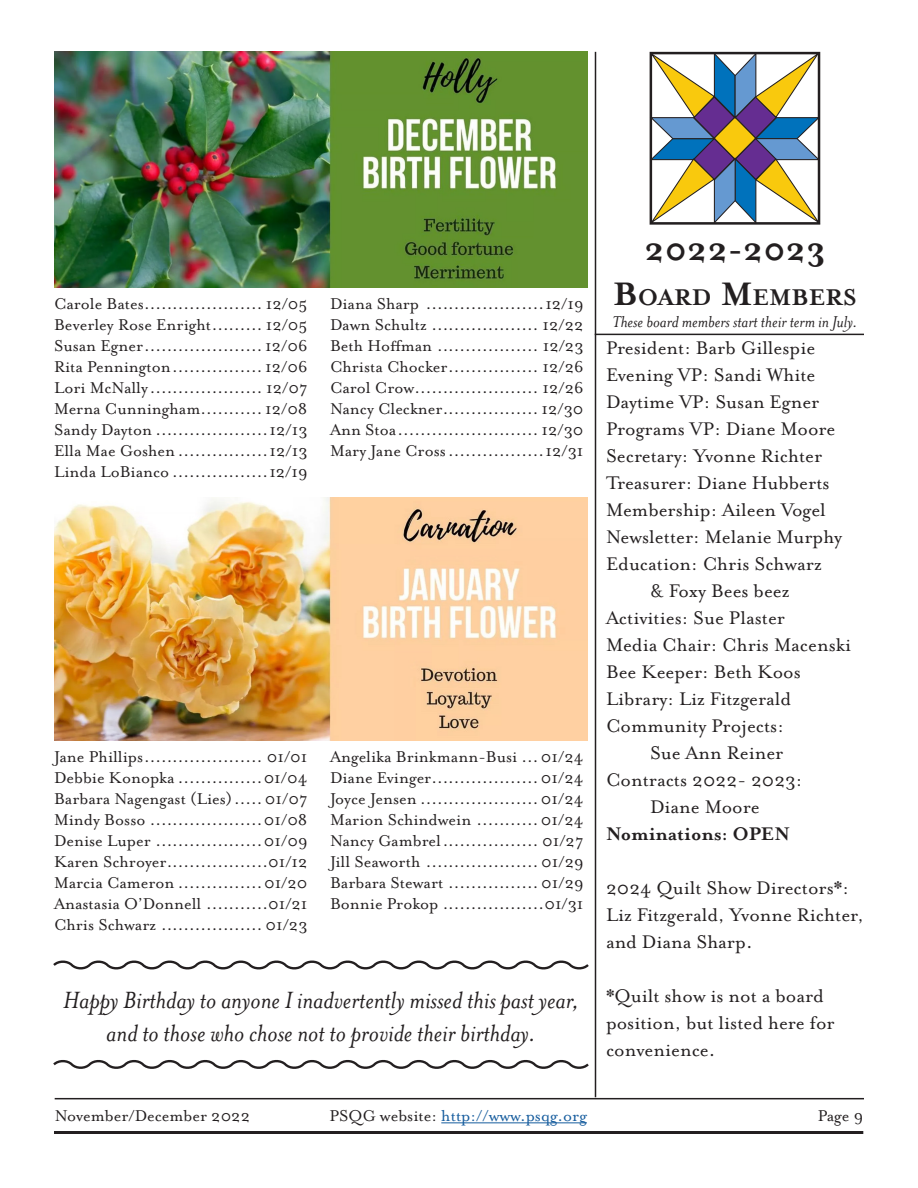
<style>
.page{position:relative;width:918px;height:1188px;background:#fff}
.page>*{position:absolute;margin:0;border:0;box-sizing:border-box;transform-origin:0 0}
.Headline{font:700 37.35px "Mrs Eaves OT";color:#231f20}
.Body_copy{font:italic 27px/32.4px "Mrs Eaves OT";color:#231f20;text-align:center}
.Headline-2{font:700 26.1px "Mrs Eaves OT";color:#231f20}
.Board_Members{font:21px/27px "Mrs Eaves OT";color:#231f20;text-align:center}
.Board_Members-2{font:700 21px "Mrs Eaves OT";color:#231f20}
.Birthdays{font:18px "Mrs Eaves OT";color:#231f20}
.Board_Members-3{font:italic 18px "Mrs Eaves OT";color:#231f20}
.t1{font:18px "Mrs Eaves OT";color:#175d9e}
.s1{font-size:37.35px}
.s2{color:#231f20}
</style>
<div class="page">
<hr style="left:441px;top:1123px;width:146px;height:1px;background:#175d9e">
<hr style="left:55px;top:1098px;width:809px;height:1px;background:#231f20">
<hr style="left:54px;top:1131px;width:809px;height:3px;background:#231f20">
<hr style="left:595px;top:52px;width:1px;height:1045px;background:#231f20">
<svg style="left:649px;top:51px;width:172px;height:174px"></svg>
<hr style="left:595px;top:334px;width:269px;height:1px;background:#231f20">
<svg style="left:53px;top:960px;width:536px;height:10px"></svg>
<svg style="left:53px;top:1060px;width:536px;height:9px"></svg>
<img style="left:54px;top:497px;width:534px;height:244px">
<img style="left:54px;top:52px;width:534px;height:235px">
<p class="Birthdays" style="left:54px;top:294px;width:255px">Carole Bates..................... 12/05</p>
<p class="Birthdays" style="left:54px;top:315px;width:255px">Beverley Rose Enright......... 12/05</p>
<p class="Birthdays" style="left:54px;top:336px;width:255px">Susan Egner.....................12/06</p>
<p class="Birthdays" style="left:54px;top:357px;width:255px">Rita Pennington................12/06</p>
<p class="Birthdays" style="left:54px;top:378px;width:255px">Lori McNally.................... 12/07</p>
<p class="Birthdays" style="left:54px;top:399px;width:255px">Merna Cunningham...........12/08</p>
<p class="Birthdays" style="left:54px;top:420px;width:255px">Sandy Dayton ....................12/13</p>
<p class="Birthdays" style="left:54px;top:441px;width:255px">Ella Mae Goshen ................12/13</p>
<p class="Birthdays" style="left:54px;top:462px;width:255px">Linda LoBianco .................12/19</p>
<p class="Birthdays" style="left:330px;top:294px;width:255px">Diana Sharp .....................12/19</p>
<p class="Birthdays" style="left:330px;top:315px;width:255px">Dawn Schultz ................... 12/22</p>
<p class="Birthdays" style="left:330px;top:336px;width:255px">Beth Hoffman .................. 12/23</p>
<p class="Birthdays" style="left:330px;top:357px;width:255px">Christa Chocker................ 12/26</p>
<p class="Birthdays" style="left:330px;top:378px;width:255px">Carol Crow...................... 12/26</p>
<p class="Birthdays" style="left:330px;top:399px;width:255px">Nancy Cleckner................. 12/30</p>
<p class="Birthdays" style="left:330px;top:420px;width:255px">Ann Stoa......................... 12/30</p>
<p class="Birthdays" style="left:330px;top:441px;width:255px">Mary Jane Cross.................12/31</p>
<p class="Birthdays" style="left:54px;top:747px;width:255px">Jane Phillips..................... 01/01</p>
<p class="Birthdays" style="left:54px;top:768px;width:255px">Debbie Konopka ...............01/04</p>
<p class="Birthdays" style="left:54px;top:789px;width:255px">Barbara Nagengast (Lies).....01/07</p>
<p class="Birthdays" style="left:54px;top:810px;width:255px">Mindy Bosso ....................01/08</p>
<p class="Birthdays" style="left:54px;top:831px;width:255px">Denise Luper ...................01/09</p>
<p class="Birthdays" style="left:54px;top:852px;width:255px">Karen Schroyer..................01/12</p>
<p class="Birthdays" style="left:54px;top:873px;width:255px">Marcia Cameron ...............01/20</p>
<p class="Birthdays" style="left:54px;top:894px;width:255px">Anastasia O’Donnell ...........01/21</p>
<p class="Birthdays" style="left:54px;top:915px;width:255px">Chris Schwarz .................. 01/23</p>
<p class="Birthdays" style="left:330px;top:747px;width:255px">Angelika Brinkmann-Busi ...01/24</p>
<p class="Birthdays" style="left:330px;top:768px;width:255px">Diane Evinger...................01/24</p>
<p class="Birthdays" style="left:330px;top:789px;width:255px">Joyce Jensen .....................01/24</p>
<p class="Birthdays" style="left:330px;top:810px;width:255px">Marion Schindwein ...........01/24</p>
<p class="Birthdays" style="left:330px;top:831px;width:255px">Nancy Gambrel................. 01/27</p>
<p class="Birthdays" style="left:330px;top:852px;width:255px">Jill Seaworth .................... 01/29</p>
<p class="Birthdays" style="left:330px;top:873px;width:255px">Barbara Stewart ................ 01/29</p>
<p class="Birthdays" style="left:330px;top:894px;width:255px">Bonnie Prokop ..................01/31</p>
<p class="Body_copy" style="left:63px;top:984px;width:517px">Happy Birthday to anyone I inadvertently missed this past year, and to those who chose not to provide their birthday.</p>
<p class="Headline" style="left:644px;top:229px;width:183px">2022-2023</p>
<p class="Headline-2" style="left:613px;top:283px;width:242px"><span class="s1">B</span>OARD <span class="s1">M</span>EMBERS</p>
<p class="Board_Members-3" style="left:613px;top:312px;width:246px">These board members start their term in July.</p>
<p class="Board_Members" style="left:606px;top:334px;width:211px">President: Barb Gillespie</p>
<p class="Board_Members" style="left:606px;top:361px;width:211px">Evening VP: Sandi White</p>
<p class="Board_Members" style="left:606px;top:388px;width:215px">Daytime VP: Susan Egner</p>
<p class="Board_Members" style="left:606px;top:415px;width:231px">Programs VP: Diane Moore</p>
<p class="Board_Members" style="left:606px;top:442px;width:218px">Secretary: Yvonne Richter</p>
<p class="Board_Members" style="left:606px;top:469px;width:225px">Treasurer: Diane Hubberts</p>
<p class="Board_Members" style="left:606px;top:496px;width:221px">Membership: Aileen Vogel</p>
<p class="Board_Members" style="left:606px;top:523px;width:238px">Newsletter: Melanie Murphy</p>
<p class="Board_Members" style="left:606px;top:550px;width:217px">Education: Chris Schwarz &amp; Foxy Bees beez</p>
<p class="Board_Members" style="left:606px;top:604px;width:181px">Activities: Sue Plaster</p>
<p class="Board_Members" style="left:606px;top:631px;width:247px">Media Chair: Chris Macenski</p>
<p class="Board_Members" style="left:606px;top:658px;width:196px">Bee Keeper: Beth Koos</p>
<p class="Board_Members" style="left:606px;top:685px;width:187px">Library: Liz Fitzgerald</p>
<p class="Board_Members" style="left:606px;top:712px;width:180px;text-align:right">Community Projects:<br>Sue Ann Reiner</p>
<p class="Board_Members" style="left:606px;top:766px;width:198px">Contracts 2022- 2023:<br>Diane Moore</p>
<p class="Board_Members-2" style="left:606px;top:822px;width:186px">Nominations: OPEN</p>
<p class="Board_Members" style="left:606px;top:874px;width:260px;text-align:left">2024 Quilt Show Directors*:<br>Liz Fitzgerald, Yvonne Richter, and Diana Sharp.</p>
<p class="Board_Members" style="left:606px;top:982px;width:230px;text-align:left">*Quilt show is not a board position, but listed here for convenience.</p>
<p class="Birthdays" style="left:55px;top:1106px;width:197px">November/December 2022</p>
<p class="t1" style="left:329px;top:1106px;width:259px"><span class="s2">PSQG website:</span> http://www.psqg.org</p>
<p class="Birthdays" style="left:818px;top:1106px;width:47px">Page 9</p>
</div>
